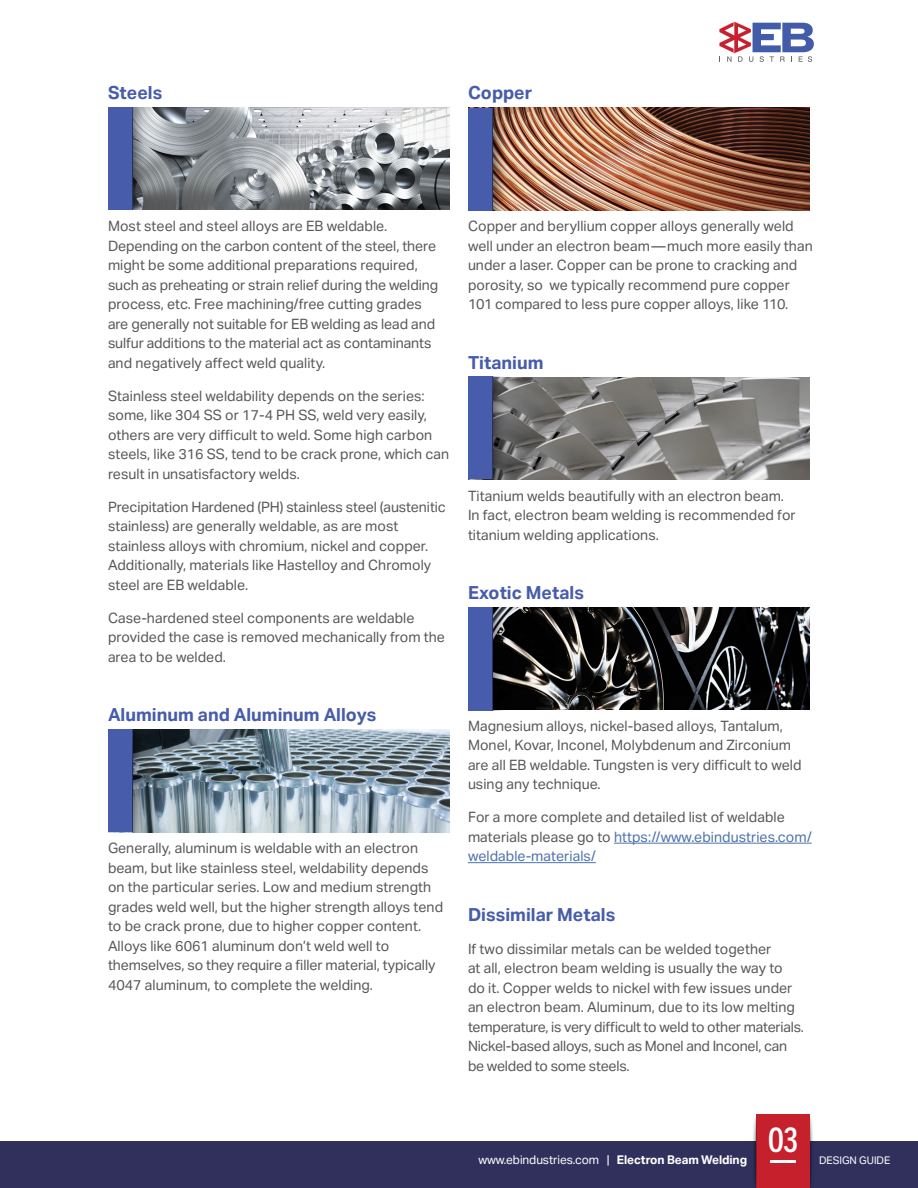
<style>
.page{position:relative;width:918px;height:1188px;background:#fff}
.page>*{position:absolute;margin:0;border:0;box-sizing:border-box;transform-origin:0 0}
.t1{font:500 33px "Benton Sans Compressed";color:#fff}
.t2{font:700 18px "Aktiv Grotesk Arbc";color:#475caa}
.t3{font:14.25px/19.5px "Aktiv Grotesk Arbc";color:#57585a}
.t4{font:12px "Aktiv Grotesk Arbc";letter-spacing:-.01em;color:#fff}
.t5{font:10.5px "Aktiv Grotesk Arbc";color:#fff}
.s1{color:#4d72ac}
.s2{font-weight:700}
</style>
<div class="page">
<svg style="left:719px;top:22px;width:95px;height:40px"></svg>
<div style="left:0;top:1142px;width:918px;height:46px;background:#31305c"></div>
<div style="left:756px;top:1115px;width:54px;height:73px;background:#c7202d"></div>
<hr style="left:770px;top:1160px;width:26px;height:2px;background:#fff">
<img style="left:810px;top:1117px;width:5px;height:71px">
<img style="left:752px;top:1117px;width:4px;height:71px">
<img style="left:153px;top:108px;width:297px;height:102px">
<img style="left:153px;top:730px;width:297px;height:102px">
<hr style="left:614px;top:843px;width:198px;height:1px;background:#4d72ac">
<hr style="left:468px;top:862px;width:128px;height:1px;background:#4d72ac">
<img style="left:513px;top:108px;width:297px;height:102px">
<img style="left:468px;top:377px;width:342px;height:103px">
<img style="left:513px;top:608px;width:297px;height:102px">
<div style="left:108px;top:107px;width:25px;height:103px;background:#475caa"></div>
<img style="left:133px;top:107px;width:20px;height:103px">
<div style="left:468px;top:108px;width:25px;height:102px;background:#475caa"></div>
<img style="left:493px;top:108px;width:20px;height:102px">
<div style="left:468px;top:377px;width:25px;height:102px;background:#475caa"></div>
<img style="left:493px;top:377px;width:20px;height:102px">
<div style="left:468px;top:607px;width:25px;height:104px;background:#475caa"></div>
<img style="left:493px;top:607px;width:20px;height:104px">
<div style="left:108px;top:730px;width:25px;height:102px;background:#475caa"></div>
<img style="left:133px;top:730px;width:20px;height:102px">
<p class="t2" style="left:108px;top:83px;width:56px">Steels</p>
<p class="t2" style="left:468px;top:83px;width:66px">Copper</p>
<p class="t3" style="left:108px;top:217px;width:332px">Most steel and steel alloys are EB weldable.<br>Depending on the carbon content of the steel, there might be some additional preparations required, such as preheating or strain relief during the welding process, etc. Free machining/free cutting grades are generally not suitable for EB welding as lead and sulfur additions to the material act as contaminants and negatively affect weld quality.</p>
<p class="t3" style="left:108px;top:386px;width:343px">Stainless steel weldability depends on the series: some, like 304 SS or 17-4 PH SS, weld very easily, others are very difficult to weld. Some high carbon steels, like 316 SS, tend to be crack prone, which can result in unsatisfactory welds.</p>
<p class="t3" style="left:108px;top:497px;width:339px">Precipitation Hardened (PH) stainless steel (austenitic stainless) are generally weldable, as are most stainless alloys with chromium, nickel and copper.<br>Additionally, materials like Hastelloy and Chromoly steel are EB weldable.</p>
<p class="t3" style="left:108px;top:608px;width:339px">Case-hardened steel components are weldable provided the case is removed mechanically from the area to be welded.</p>
<p class="t2" style="left:108px;top:704px;width:270px">Aluminum and Aluminum Alloys</p>
<p class="t3" style="left:108px;top:838px;width:337px">Generally, aluminum is weldable with an electron beam, but like stainless steel, weldability depends on the particular series. Low and medium strength grades weld well, but the higher strength alloys tend to be crack prone, due to higher copper content.<br>Alloys like 6061 aluminum don’t weld well to themselves, so they require a filler material, typically 4047 aluminum, to complete the welding.</p>
<p class="t3" style="left:468px;top:217px;width:346px">Copper and beryllium copper alloys generally weld well under an electron beam—much more easily than under a laser. Copper can be prone to cracking and porosity, so we typically recommend pure copper 101 compared to less pure copper alloys, like 110.</p>
<p class="t2" style="left:468px;top:352px;width:77px">Titanium</p>
<p class="t3" style="left:468px;top:486px;width:329px">Titanium welds beautifully with an electron beam.<br>In fact, electron beam welding is recommended for titanium welding applications.</p>
<p class="t2" style="left:468px;top:582px;width:118px">Exotic Metals</p>
<p class="t3" style="left:468px;top:716px;width:335px">Magnesium alloys, nickel-based alloys, Tantalum, Monel, Kovar, Inconel, Molybdenum and Zirconium are all EB weldable. Tungsten is very difficult to weld using any technique.</p>
<p class="t3" style="left:468px;top:808px;width:345px">For a more complete and detailed list of weldable materials please go to <span class="s1">https://www.ebindustries.com/ weldable-materials/</span></p>
<p class="t2" style="left:468px;top:904px;width:149px">Dissimilar Metals</p>
<p class="t3" style="left:468px;top:939px;width:337px">If two dissimilar metals can be welded together<br>at all, electron beam welding is usually the way to<br>do it. Copper welds to nickel with few issues under an electron beam. Aluminum, due to its low melting temperature, is very difficult to weld to other materials.<br>Nickel-based alloys, such as Monel and Inconel, can be welded to some steels.</p>
<p class="t1" style="left:768px;top:1120px;width:31px">03</p>
<p class="t4" style="left:478px;top:1153px;width:270px">www.ebindustries.com | <span class="s2">Electron Beam Welding</span></p>
<p class="t5" style="left:819px;top:1154px;width:73px">DESIGN GUIDE</p>
</div>
